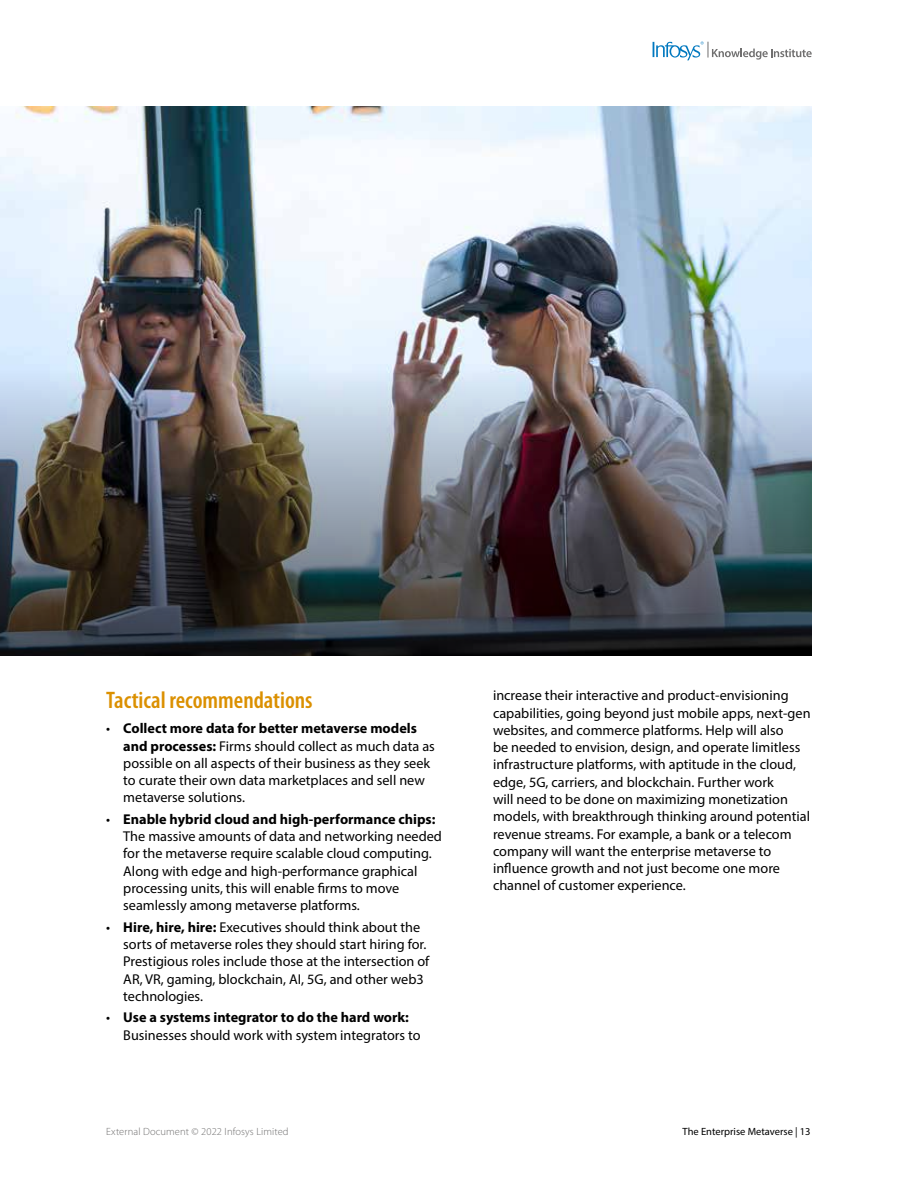
<style>
.page{position:relative;width:918px;height:1188px;background:#fff}
.page>*{position:absolute;margin:0;border:0;box-sizing:border-box;transform-origin:0 0}
.t1{font:600 condensed 24px "Myriad Pro";color:#db9000}
.t2{font:14.25px/17.2px "Myriad Pro";color:#000}
.t3{font:300 10.5px "Myriad Pro";letter-spacing:.01em;color:#706f6f}
.t4{font:10.5px "Myriad Pro";color:#000}
.s1{font-weight:700}
</style>
<div class="page">
<svg style="left:653px;top:41px;width:159px;height:19px"></svg>
<img style="left:0;top:107px;width:812px;height:263px">
<img style="left:0;top:370px;width:812px;height:286px">
<h1 class="t1" style="left:106px;top:687px;width:208px">Tactical recommendations</h1>
<p class="t2" style="left:123px;top:720px;width:313px;text-indent:-17px">• <span class="s1">Collect more data for better metaverse models and processes:</span> Firms should collect as much data as possible on all aspects of their business as they seek to curate their own data marketplaces and sell new metaverse solutions.</p>
<p class="t2" style="left:123px;top:810px;width:320px;text-indent:-17px">• <span class="s1">Enable hybrid cloud and high-performance chips:<br></span>The massive amounts of data and networking needed for the metaverse require scalable cloud computing.<br>Along with edge and high-performance graphical processing units, this will enable firms to move seamlessly among metaverse platforms.</p>
<p class="t2" style="left:123px;top:918px;width:308px;text-indent:-17px">• <span class="s1">Hire, hire, hire:</span> Executives should think about the sorts of metaverse roles they should start hiring for.<br>Prestigious roles include those at the intersection of AR, VR, gaming, blockchain, AI, 5G, and other web3 technologies.</p>
<p class="t2" style="left:123px;top:1009px;width:299px;text-indent:-17px">• <span class="s1">Use a systems integrator to do the hard work:<br></span>Businesses should work with system integrators to</p>
<p class="t2" style="left:493px;top:687px;width:319px">increase their interactive and product-envisioning capabilities, going beyond just mobile apps, next-gen websites, and commerce platforms. Help will also<br>be needed to envision, design, and operate limitless infrastructure platforms, with aptitude in the cloud, edge, 5G, carriers, and blockchain. Further work<br>will need to be done on maximizing monetization models, with breakthrough thinking around potential revenue streams. For example, a bank or a telecom company will want the enterprise metaverse to influence growth and not just become one more channel of customer experience.</p>
<p class="t3" style="left:106px;top:1126px;width:184px">External Document © 2022 Infosys Limited</p>
<p class="t4" style="left:683px;top:1125px;width:130px">The Enterprise Metaverse | 13</p>
</div>
